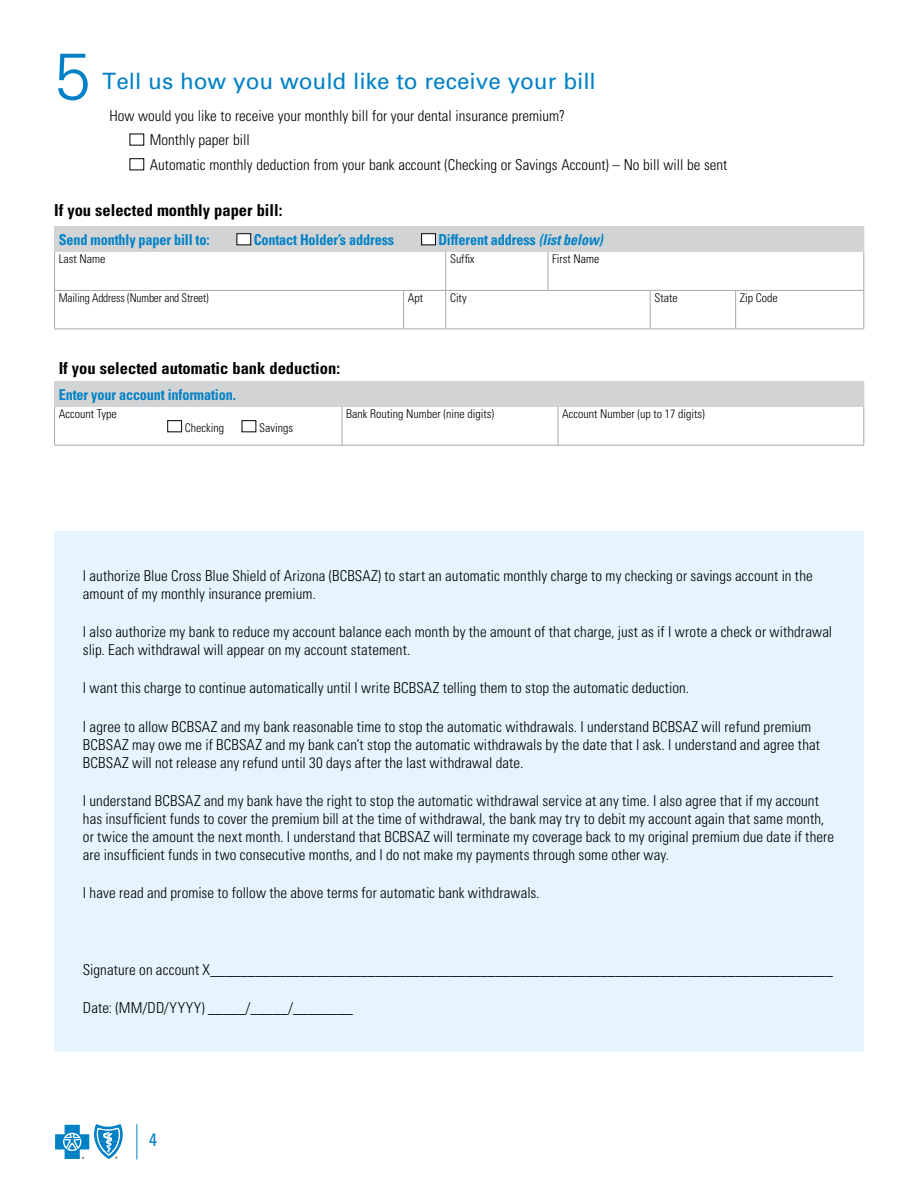
<style>
.page{position:relative;width:918px;height:1188px;background:#fff}
.page>*{position:absolute;margin:0;border:0;box-sizing:border-box;transform-origin:0 0}
.t1{font:300 66px "Univers";color:#0081c6}
.t2{font:22.5px "Univers";color:#0081c6}
.t3{font:condensed 18px "Univers";color:#0081c6}
.t4{font:700 condensed 16.5px "Univers";color:#000}
.t5{font:300 condensed 15px/18px "Univers";letter-spacing:.005em;color:#000}
.t6{font:700 condensed 15px "Univers";letter-spacing:-.01em;color:#0081c6;scale:.95 1}
.t7{font:300 condensed 12px "Univers";color:#000}
.t8{font:300 condensed 12px "Univers";color:#000;scale:.95 1}
.s1{font-style:italic}
</style>
<div class="page">
<div style="left:54px;top:531px;width:810px;height:521px;background:#e5f4fd"></div>
<div style="left:130px;top:158px;width:14px;height:12px;border:1px solid #000"></div>
<div style="left:55px;top:227px;width:809px;height:25px;background:#d1d3d4"></div>
<hr style="left:54px;top:252px;width:1px;height:38px;background:#a7a9ac">
<hr style="left:445px;top:252px;width:1px;height:38px;background:#a7a9ac">
<hr style="left:548px;top:252px;width:1px;height:38px;background:#a7a9ac">
<hr style="left:863px;top:252px;width:1px;height:38px;background:#a7a9ac">
<hr style="left:54px;top:290px;width:350px;height:1px;background:#a7a9ac">
<hr style="left:54px;top:291px;width:1px;height:38px;background:#a7a9ac">
<hr style="left:404px;top:290px;width:42px;height:1px;background:#a7a9ac">
<hr style="left:403px;top:291px;width:1px;height:38px;background:#a7a9ac">
<hr style="left:446px;top:290px;width:102px;height:1px;background:#a7a9ac">
<hr style="left:445px;top:291px;width:1px;height:38px;background:#a7a9ac">
<hr style="left:548px;top:290px;width:102px;height:1px;background:#a7a9ac">
<hr style="left:650px;top:290px;width:86px;height:1px;background:#a7a9ac">
<hr style="left:650px;top:291px;width:1px;height:38px;background:#a7a9ac">
<hr style="left:736px;top:290px;width:128px;height:1px;background:#a7a9ac">
<hr style="left:735px;top:291px;width:1px;height:38px;background:#a7a9ac">
<hr style="left:863px;top:291px;width:1px;height:38px;background:#a7a9ac">
<hr style="left:54px;top:329px;width:350px;height:1px;background:#a7a9ac">
<hr style="left:404px;top:329px;width:42px;height:1px;background:#a7a9ac">
<hr style="left:446px;top:329px;width:102px;height:1px;background:#a7a9ac">
<hr style="left:548px;top:329px;width:102px;height:1px;background:#a7a9ac">
<hr style="left:650px;top:329px;width:86px;height:1px;background:#a7a9ac">
<hr style="left:736px;top:329px;width:128px;height:1px;background:#a7a9ac">
<hr style="left:54px;top:226px;width:350px;height:1px;background:#d1d3d4">
<svg style="left:54px;top:227px;width:1px;height:25px"></svg>
<hr style="left:404px;top:226px;width:42px;height:1px;background:#d1d3d4">
<hr style="left:446px;top:226px;width:102px;height:1px;background:#d1d3d4">
<hr style="left:548px;top:226px;width:102px;height:1px;background:#d1d3d4">
<hr style="left:650px;top:226px;width:86px;height:1px;background:#d1d3d4">
<hr style="left:736px;top:226px;width:128px;height:1px;background:#d1d3d4">
<div style="left:237px;top:234px;width:14px;height:11px;background:#fff"></div>
<div style="left:237px;top:233px;width:14px;height:12px;border:1px solid #000"></div>
<div style="left:422px;top:234px;width:13px;height:11px;background:#fff"></div>
<div style="left:421px;top:233px;width:15px;height:12px;border:1px solid #000"></div>
<div style="left:55px;top:382px;width:809px;height:25px;background:#d1d3d4"></div>
<hr style="left:54px;top:407px;width:1px;height:38px;background:#a7a9ac">
<hr style="left:342px;top:407px;width:1px;height:38px;background:#a7a9ac">
<hr style="left:558px;top:407px;width:1px;height:38px;background:#a7a9ac">
<hr style="left:863px;top:407px;width:1px;height:38px;background:#a7a9ac">
<hr style="left:54px;top:445px;width:288px;height:1px;background:#a7a9ac">
<hr style="left:342px;top:445px;width:216px;height:1px;background:#a7a9ac">
<hr style="left:558px;top:445px;width:306px;height:1px;background:#a7a9ac">
<hr style="left:54px;top:381px;width:288px;height:1px;background:#d1d3d4">
<svg style="left:54px;top:382px;width:1px;height:25px"></svg>
<hr style="left:342px;top:381px;width:216px;height:1px;background:#d1d3d4">
<hr style="left:558px;top:381px;width:306px;height:1px;background:#d1d3d4">
<div style="left:167px;top:420px;width:15px;height:12px;border:1px solid #000"></div>
<div style="left:242px;top:420px;width:14px;height:12px;border:1px solid #000"></div>
<svg style="left:55px;top:1124px;width:68px;height:35px"></svg>
<hr style="left:137px;top:1124px;width:1px;height:36px;background:#0081c6">
<h1 class="t1" style="left:54px;top:36px;width:38px">5</h1>
<h2 class="t2" style="left:103px;top:67px;width:495px">Tell us how you would like to receive your bill</h2>
<p class="t5" style="left:150px;top:103px;width:579px;line-height:24.8px;text-indent:-41px">How would you like to receive your monthly bill for your dental insurance premium?<br>Monthly paper bill<br>Automatic monthly deduction from your bank account (Checking or Savings Account) – No bill will be sent</p>
<p class="t4" style="left:54px;top:200px;width:230px">If you selected monthly paper bill:</p>
<p class="t6" style="left:59px;top:231px;width:160px">Send monthly paper bill to:</p>
<p class="t6" style="left:254px;top:231px;width:149px">Contact Holder’s address</p>
<p class="t6" style="left:438px;top:231px;width:175px">Different address <span class="s1">(list below)</span></p>
<p class="t7" style="left:59px;top:252px;width:48px">Last Name</p>
<p class="t7" style="left:450px;top:252px;width:26px">Suffix</p>
<p class="t7" style="left:552px;top:252px;width:49px">First Name</p>
<p class="t8" style="left:59px;top:290px;width:159px">Mailing Address (Number and Street)</p>
<p class="t7" style="left:408px;top:290px;width:17px">Apt</p>
<p class="t7" style="left:450px;top:290px;width:18px">City</p>
<p class="t7" style="left:654px;top:290px;width:25px">State</p>
<p class="t7" style="left:740px;top:290px;width:39px">Zip Code</p>
<p class="t4" style="left:59px;top:358px;width:283px">If you selected automatic bank deduction:</p>
<p class="t6" style="left:59px;top:385px;width:188px">Enter your account information.</p>
<p class="t7" style="left:59px;top:407px;width:59px">Account Type</p>
<p class="t7" style="left:346px;top:407px;width:149px">Bank Routing Number (nine digits)</p>
<p class="t7" style="left:562px;top:407px;width:144px">Account Number (up to 17 digits)</p>
<p class="t7" style="left:185px;top:421px;width:41px">Checking</p>
<p class="t7" style="left:259px;top:421px;width:35px">Savings</p>
<p class="t5" style="left:83px;top:566px;width:731px">I authorize Blue Cross Blue Shield of Arizona (BCBSAZ) to start an automatic monthly charge to my checking or savings account in the amount of my monthly insurance premium.</p>
<p class="t5" style="left:83px;top:623px;width:751px">I also authorize my bank to reduce my account balance each month by the amount of that charge, just as if I wrote a check or withdrawal slip. Each withdrawal will appear on my account statement.</p>
<p class="t5" style="left:83px;top:679px;width:608px">I want this charge to continue automatically until I write BCBSAZ telling them to stop the automatic deduction.</p>
<p class="t5" style="left:83px;top:717px;width:739px">I agree to allow BCBSAZ and my bank reasonable time to stop the automatic withdrawals. I understand BCBSAZ will refund premium<br>BCBSAZ may owe me if BCBSAZ and my bank can’t stop the automatic withdrawals by the date that I ask. I understand and agree that<br>BCBSAZ will not release any refund until 30 days after the last withdrawal date.</p>
<p class="t5" style="left:83px;top:791px;width:753px">I understand BCBSAZ and my bank have the right to stop the automatic withdrawal service at any time. I also agree that if my account has insufficient funds to cover the premium bill at the time of withdrawal, the bank may try to debit my account again that same month, or twice the amount the next month. I understand that BCBSAZ will terminate my coverage back to my original premium due date if there are insufficient funds in two consecutive months, and I do not make my payments through some other way.</p>
<p class="t5" style="left:83px;top:884px;width:458px">I have read and promise to follow the above terms for automatic bank withdrawals.</p>
<p class="t5" style="left:83px;top:960px;width:752px">Signature on account X___________________________________________________________________________________</p>
<p class="t5" style="left:83px;top:998px;width:272px">Date: (MM/DD/YYYY) _____/_____/________</p>
<p class="t3" style="left:149px;top:1129px;width:9px">4</p>
</div>
